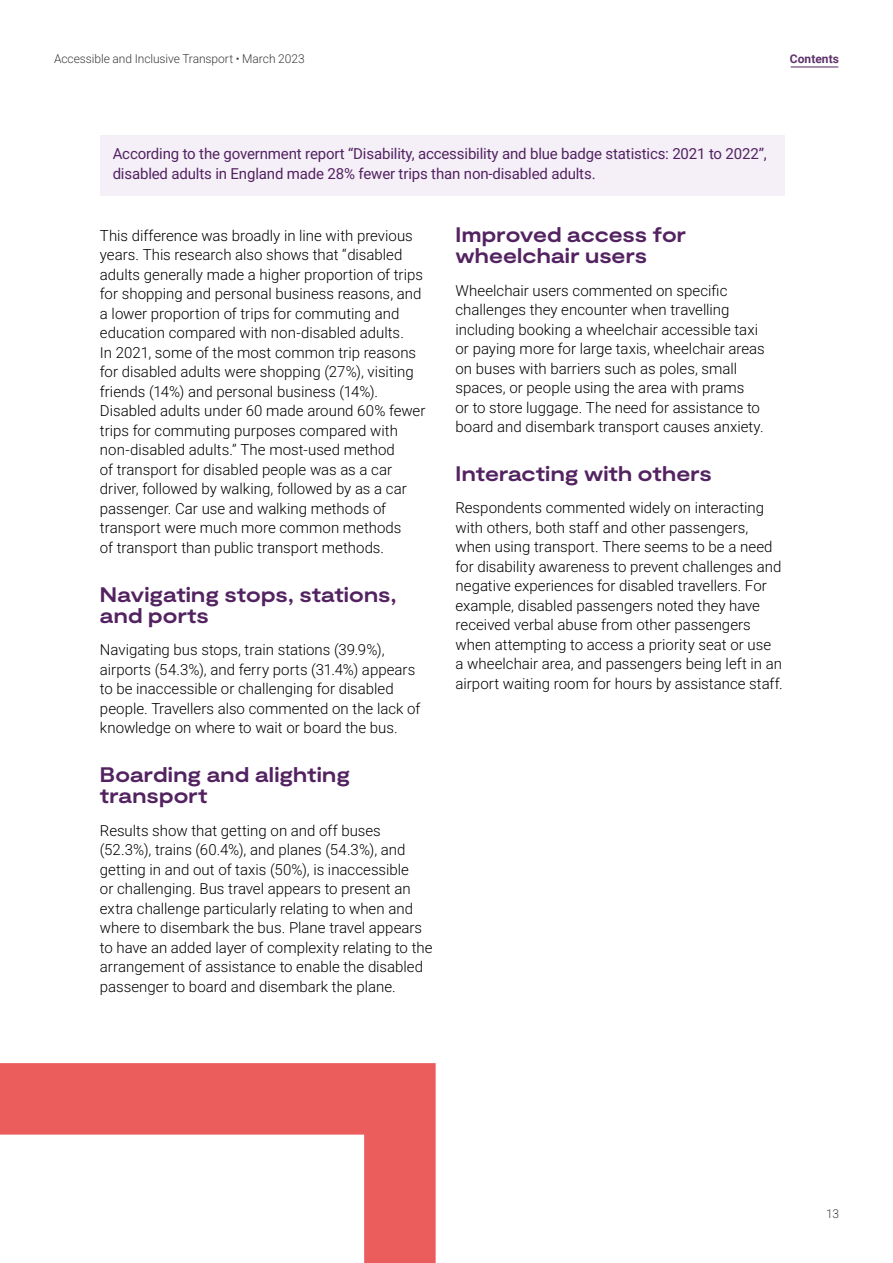
<style>
.page{position:relative;width:893px;height:1263px;background:#fff}
.page>*{position:absolute;margin:0;border:0;box-sizing:border-box;transform-origin:0 0}
.Subtitle{font:700 expanded 21px/21px "Moderat";letter-spacing:.005em;color:#532361}
.Body_Copy{font:15px/19.5px "Roboto";color:#000}
.Call_out{font:15px/19.5px "Roboto";letter-spacing:-.01em;color:#532361}
.t1{font:12px "Roboto";letter-spacing:-.005em;color:#3c3c3b}
.t2{font:700 12px "Roboto";letter-spacing:.005em;color:#60326b}
</style>
<div class="page">
<hr style="left:791px;top:67px;width:47px;height:1px;background:#532361">
<div style="left:100px;top:135px;width:684px;height:60px;background:#f5eff8"></div>
<svg style="left:0;top:1063px;width:436px;height:200px"></svg>
<p class="t1" style="left:54px;top:51px;width:252px">Accessible and Inclusive Transport • March 2023</p>
<p class="t2" style="left:790px;top:50px;width:51px">Contents</p>
<p class="Call_out" style="left:113px;top:144px;width:656px">According to the government report “Disability, accessibility and blue badge statistics: 2021 to 2022”, disabled adults in England made 28% fewer trips than non-disabled adults.</p>
<p class="Body_Copy" style="left:100px;top:225px;width:327px">This difference was broadly in line with previous years. This research also shows that “disabled adults generally made a higher proportion of trips for shopping and personal business reasons, and a lower proportion of trips for commuting and education compared with non-disabled adults.<br>In 2021, some of the most common trip reasons for disabled adults were shopping (27%), visiting friends (14%) and personal business (14%).<br>Disabled adults under 60 made around 60% fewer trips for commuting purposes compared with non-disabled adults.” The most-used method<br>of transport for disabled people was as a car driver, followed by walking, followed by as a car passenger. Car use and walking methods of transport were much more common methods<br>of transport than public transport methods.</p>
<p class="Subtitle" style="left:100px;top:585px;width:298px">Navigating stops, stations, and ports</p>
<p class="Body_Copy" style="left:100px;top:640px;width:322px">Navigating bus stops, train stations (39.9%), airports (54.3%), and ferry ports (31.4%) appears to be inaccessible or challenging for disabled people. Travellers also commented on the lack of knowledge on where to wait or board the bus.</p>
<p class="Subtitle" style="left:100px;top:765px;width:251px">Boarding and alighting transport</p>
<p class="Body_Copy" style="left:100px;top:820px;width:334px">Results show that getting on and off buses (52.3%), trains (60.4%), and planes (54.3%), and getting in and out of taxis (50%), is inaccessible<br>or challenging. Bus travel appears to present an extra challenge particularly relating to when and where to disembark the bus. Plane travel appears to have an added layer of complexity relating to the arrangement of assistance to enable the disabled passenger to board and disembark the plane.</p>
<p class="Subtitle" style="left:455px;top:226px;width:232px">Improved access for wheelchair users</p>
<p class="Body_Copy" style="left:455px;top:280px;width:311px">Wheelchair users commented on specific challenges they encounter when travelling including booking a wheelchair accessible taxi or paying more for large taxis, wheelchair areas on buses with barriers such as poles, small spaces, or people using the area with prams<br>or to store luggage. The need for assistance to board and disembark transport causes anxiety.</p>
<p class="Subtitle" style="left:455px;top:464px;width:258px">Interacting with others</p>
<p class="Body_Copy" style="left:455px;top:498px;width:329px">Respondents commented widely on interacting with others, both staff and other passengers, when using transport. There seems to be a need for disability awareness to prevent challenges and negative experiences for disabled travellers. For example, disabled passengers noted they have received verbal abuse from other passengers when attempting to access a priority seat or use a wheelchair area, and passengers being left in an airport waiting room for hours by assistance staff.</p>
<p class="t1" style="left:826px;top:1205px;width:14px">13</p>
</div>
